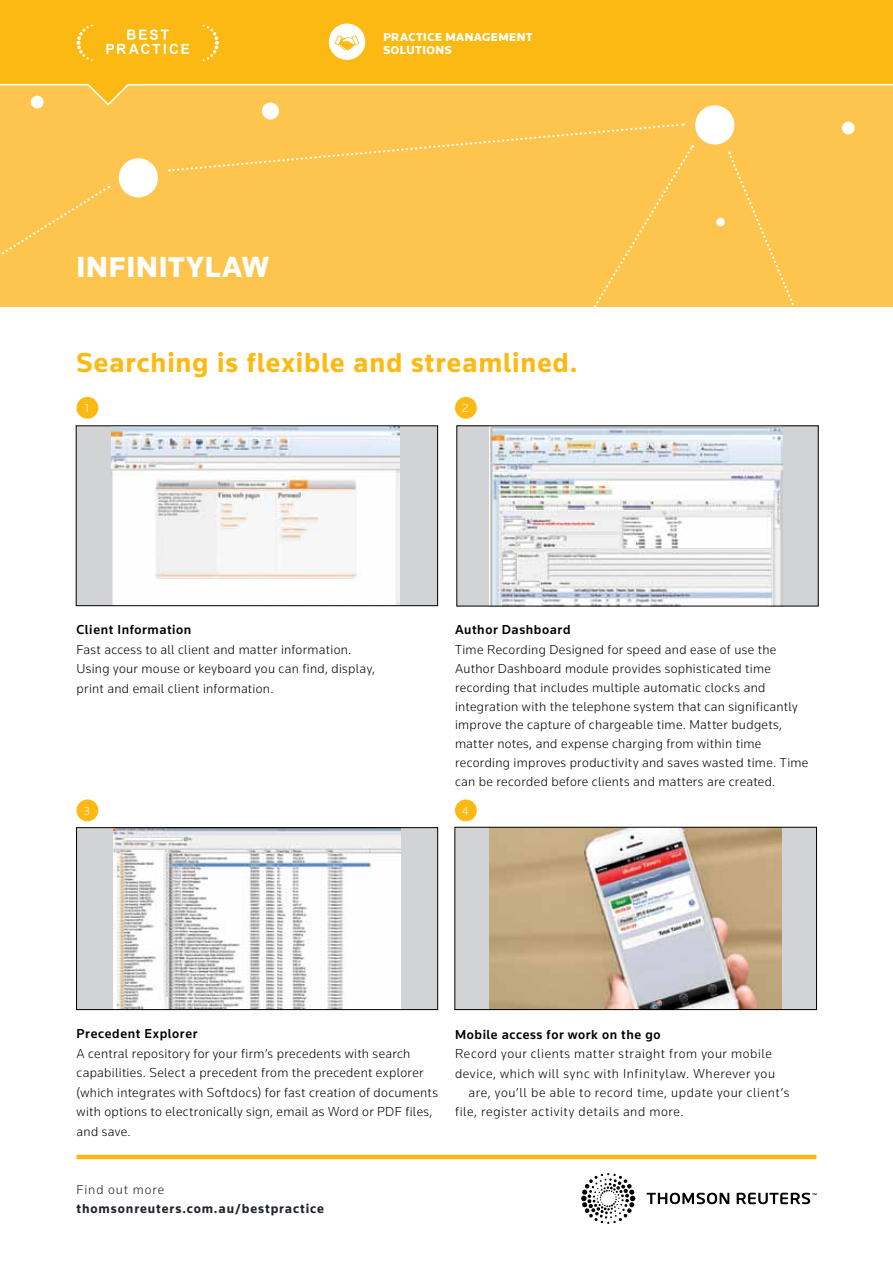
<style>
.page{position:relative;width:893px;height:1263px;background:#fff}
.page>*{position:absolute;margin:0;border:0;box-sizing:border-box;transform-origin:0 0}
.t1{font:900 30px "Knowledge";letter-spacing:.03em;color:#fff}
.t2{font:700 28.5px "Knowledge";letter-spacing:.03em;color:#fdb913}
.t3{font:300 13.5px/18.9px "Knowledge";letter-spacing:.025em;color:#000}
.t4{font:300 13.5px "Knowledge";letter-spacing:.045em;color:#000}
.t5{font:500 13.5px "Knowledge";letter-spacing:.045em;color:#000}
.t6{font:700 13.5px "Knowledge";letter-spacing:.07em;color:#1e252c}
.t7{font:300 13.5px "Knowledge";letter-spacing:.065em;color:#1e252c}
.t8{font:900 12px/13.5px "Knowledge";letter-spacing:.04em;color:#fff}
.t9{font:300 12px "Knowledge";color:#fff}
</style>
<div class="page">
<div style="left:0;top:0;width:893px;height:306px;background:#fec54e"></div>
<svg style="left:0;top:0;width:893px;height:107px"></svg>
<svg style="left:647px;top:1192px;width:169px;height:12px"></svg>
<svg style="left:581px;top:1173px;width:54px;height:51px"></svg>
<hr style="left:77px;top:1155px;width:739px;height:4px;background:#fdb913">
<div style="left:695px;top:105px;width:39px;height:40px;background:#fff;border-radius:50%"></div>
<div style="left:119px;top:158px;width:39px;height:39px;background:#fff;border-radius:50%"></div>
<div style="left:262px;top:103px;width:17px;height:17px;background:#fff;border-radius:50%"></div>
<div style="left:842px;top:122px;width:13px;height:12px;background:#fff;border-radius:50%"></div>
<div style="left:716px;top:218px;width:9px;height:8px;background:#fff;border-radius:50%"></div>
<div style="left:31px;top:96px;width:13px;height:12px;background:#fff;border-radius:50%"></div>
<svg style="left:169px;top:123px;width:525px;height:184px"></svg>
<svg style="left:728px;top:152px;width:77px;height:155px"></svg>
<svg style="left:0;top:186px;width:110px;height:121px"></svg>
<svg style="left:203px;top:25px;width:16px;height:36px"></svg>
<svg style="left:77px;top:25px;width:16px;height:36px"></svg>
<svg style="left:106px;top:29px;width:83px;height:25px;background:#fdc94b"></svg>
<div style="left:76px;top:426px;width:362px;height:180px;background:#d1d3d4"></div>
<img style="left:111px;top:427px;width:289px;height:177px">
<div style="left:76px;top:425px;width:362px;height:181px;border:1px solid #000"></div>
<div style="left:457px;top:426px;width:361px;height:180px;background:#d1d3d4"></div>
<img style="left:489px;top:427px;width:293px;height:177px">
<div style="left:329px;top:24px;width:36px;height:36px;background:#fff;border-radius:50%"></div>
<svg style="left:335px;top:35px;width:24px;height:16px"></svg>
<div style="left:77px;top:828px;width:361px;height:181px;background:#d1d3d4"></div>
<img style="left:113px;top:829px;width:288px;height:179px">
<div style="left:76px;top:827px;width:362px;height:183px;border:1px solid #000"></div>
<div style="left:77px;top:799px;width:21px;height:22px;background:#fdb913;border-radius:50%"></div>
<div style="left:455px;top:799px;width:22px;height:22px;background:#fdb913;border-radius:50%"></div>
<div style="left:455px;top:827px;width:361px;height:182px;background:#d1d3d4"></div>
<img style="left:490px;top:829px;width:291px;height:179px">
<div style="left:454px;top:827px;width:363px;height:183px;border:1px solid #000"></div>
<div style="left:455px;top:397px;width:22px;height:22px;background:#fdb913;border-radius:50%"></div>
<div style="left:77px;top:397px;width:21px;height:22px;background:#fdb913;border-radius:50%"></div>
<h1 class="t1" style="left:77px;top:248px;width:194px">INFINITYLAW</h1>
<p class="t8" style="left:383px;top:30px;width:151px">PRACTICE MANAGEMENT<br>SOLUTIONS</p>
<h2 class="t2" style="left:77px;top:345px;width:503px">Searching is flexible and streamlined.</h2>
<p class="t9" style="left:85px;top:401px;width:5px">1</p>
<p class="t9" style="left:462px;top:401px;width:8px">2</p>
<p class="t5" style="left:77px;top:621px;width:116px">Client Information</p>
<p class="t3" style="left:77px;top:639px;width:300px;line-height:19.5px">Fast access to all client and matter information.<br>Using your mouse or keyboard you can find, display, print and email client information.</p>
<p class="t5" style="left:455px;top:621px;width:117px">Author Dashboard</p>
<p class="t3" style="left:455px;top:639px;width:355px">Time Recording Designed for speed and ease of use the Author Dashboard module provides sophisticated time recording that includes multiple automatic clocks and integration with the telephone system that can significantly improve the capture of chargeable time. Matter budgets, matter notes, and expense charging from within time recording improves productivity and saves wasted time. Time can be recorded before clients and matters are created.</p>
<p class="t9" style="left:84px;top:804px;width:8px">3</p>
<p class="t9" style="left:462px;top:804px;width:8px">4</p>
<p class="t5" style="left:77px;top:1026px;width:123px">Precedent Explorer</p>
<p class="t3" style="left:77px;top:1043px;width:363px;line-height:19.5px">A central repository for your firm’s precedents with search capabilities. Select a precedent from the precedent explorer (which integrates with Softdocs) for fast creation of documents with options to electronically sign, email as Word or PDF files, and save.</p>
<p class="t5" style="left:455px;top:1026px;width:207px">Mobile access for work on the go</p>
<p class="t4" style="left:455px;top:1045px;width:318px">Record your clients matter straight from your mobile</p>
<p class="t4" style="left:455px;top:1065px;width:322px">device, which will sync with Infinitylaw. Wherever you</p>
<p class="t3" style="left:468px;top:1083px;width:322px">are, you’ll be able to record time, update your client’s</p>
<p class="t4" style="left:455px;top:1104px;width:230px">file, register activity details and more.</p>
<p class="t7" style="left:77px;top:1181px;width:89px">Find out more</p>
<p class="t6" style="left:77px;top:1200px;width:249px">thomsonreuters.com.au/bestpractice</p>
</div>
